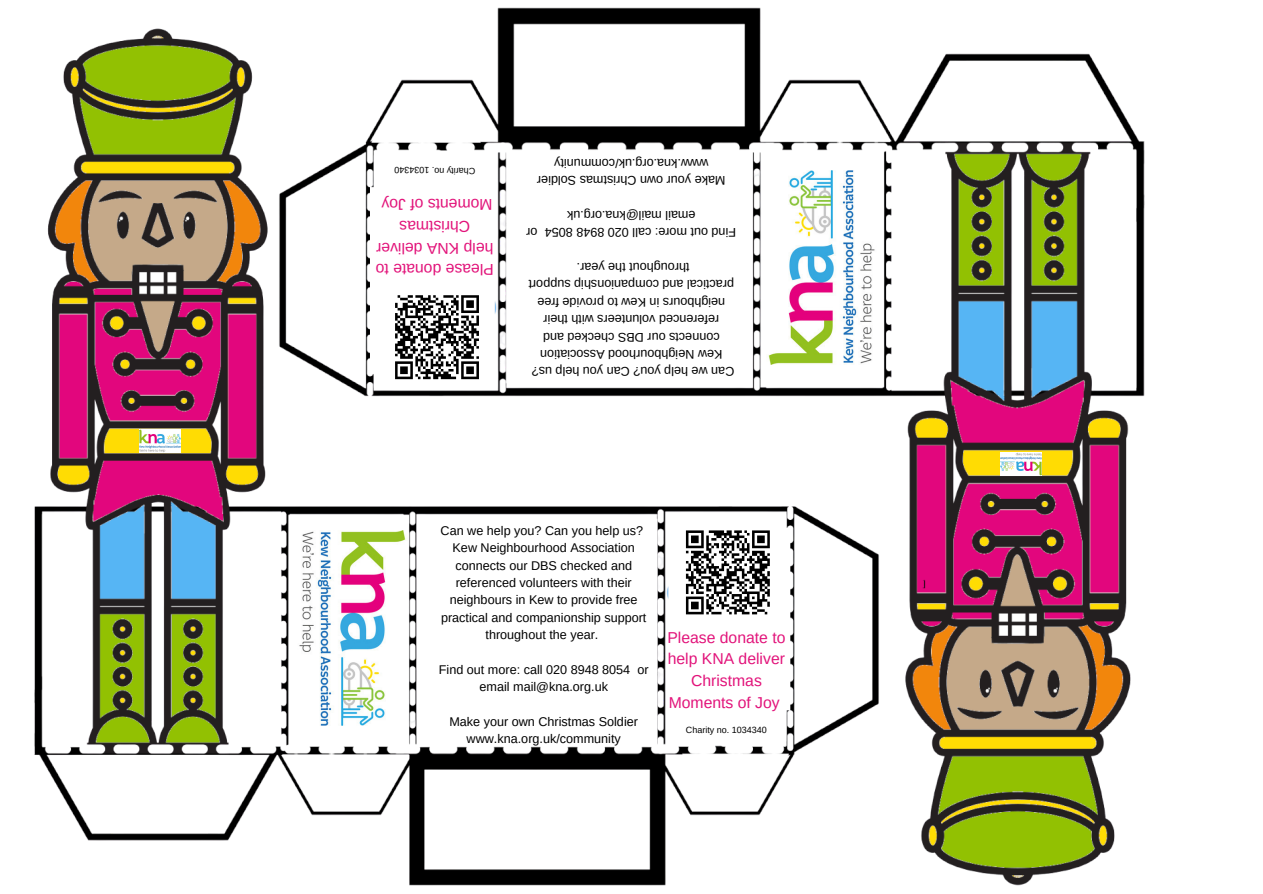
<style>
.page{position:relative;width:1263px;height:894px;background:#fff}
.page>*{position:absolute;margin:0;border:0;box-sizing:border-box;transform-origin:0 0}
.t1{font:15.75px/21.9px "Arimo";color:#e2137a;text-align:center}
.t2{font:12.6px/17.4px "Arimo";color:#000;text-align:center}
.t3{font:9px "Arimo";color:#000}
</style>
<div class="page">
<img style="left:497px;top:7px;width:648px;height:855px">
<img style="left:34px;top:20px;width:1056px;height:866px">
<svg style="left:686px;top:530px;width:84px;height:84px"></svg>
<svg style="left:395px;top:295px;width:84px;height:84px"></svg>
<img style="left:297px;top:530px;width:110px;height:195px">
<img style="left:767px;top:170px;width:110px;height:195px">
<img style="left:139px;top:429px;width:42px;height:23px">
<img style="left:1000px;top:452px;width:42px;height:23px">
<p class="t3" style="left:475px;top:176px;width:82px;rotate:-179deg">Charity no. 1034340</p>
<p class="t1" style="left:494px;top:281px;width:120px;rotate:-180deg">Please donate to help KNA deliver<br>Christmas<br>Moments of Joy</p>
<p class="t2" style="left:726px;top:189px;width:190px;rotate:-180deg">Make your own Christmas Soldier www.kna.org.uk/community</p>
<p class="t2" style="left:538px;top:241px;width:13px;rotate:-180deg">or</p>
<p class="t2" style="left:695px;top:241px;width:152px;text-align:left;text-indent:-41px;rotate:-180deg">Find out more: call 020 8948 8054 email mail@kna.org.uk</p>
<p class="t2" style="left:734px;top:380px;width:207px;rotate:-180deg">Can we help you? Can you help us?<br>Kew Neighbourhood Association connects our DBS checked and referenced volunteers with their neighbours in Kew to provide free practical and companionship support throughout the year.</p>
<p class="t2" style="left:441px;top:521px;width:207px">Can we help you? Can you help us?<br>Kew Neighbourhood Association connects our DBS checked and referenced volunteers with their neighbours in Kew to provide free practical and companionship support throughout the year.</p>
<p class="t2" style="left:439px;top:660px;width:211px">Find out more: call 020 8948 8054 or email mail@kna.org.uk</p>
<p class="t2" style="left:449px;top:712px;width:190px">Make your own Christmas Soldier www.kna.org.uk/community</p>
<p class="t1" style="left:667px;top:626px;width:120px">Please donate to help KNA deliver<br>Christmas<br>Moments of Joy</p>
<p class="t3" style="left:686px;top:724px;width:82px">Charity no. 1034340</p>
</div>
